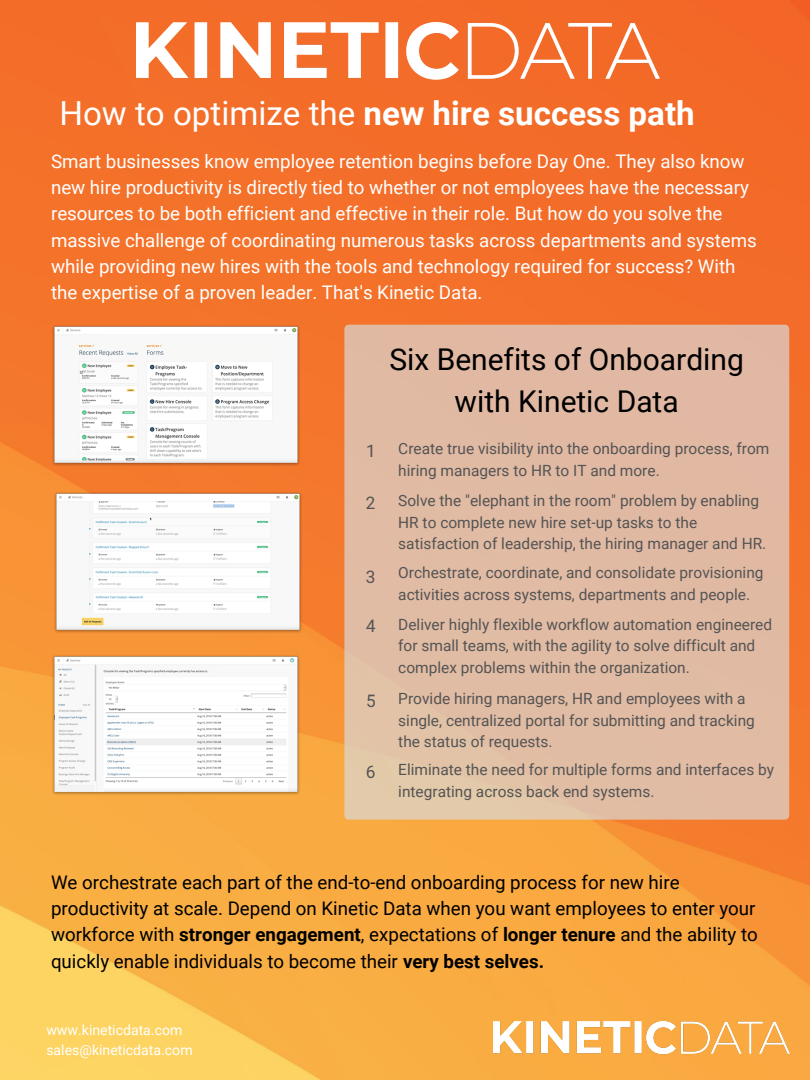
<style>
.page{position:relative;width:810px;height:1080px;background:#fff}
.page>*{position:absolute;margin:0;border:0;box-sizing:border-box;transform-origin:0 0}
.t1{font:700 33.12px "Roboto";color:#fff}
.t2{font:30px/41.8px "Roboto";color:#000;text-align:center}
.t3{font:18.75px/26.2px "Roboto";color:#fff}
.t4{font:18.75px/26.2px "Roboto";color:#000}
.t5{font:17.19px "Roboto Mono";color:#545454}
.t6{font:15.44px/21.6px "Roboto";color:#545454}
.t7{font:14.12px "Roboto";color:#fff}
.s1{font-weight:400}
.s2{font-weight:700}
</style>
<div class="page">
<img style="left:0;top:0;width:810px;height:1080px">
<img style="left:137px;top:23px;width:523px;height:58px">
<div style="left:344px;top:325px;width:445px;height:495px;background:#e1bba3;border-radius:4px"></div>
<img style="left:53px;top:492px;width:249px;height:142px">
<img style="left:51px;top:325px;width:249px;height:142px">
<img style="left:51px;top:654px;width:249px;height:141px">
<img style="left:493px;top:1022px;width:296px;height:33px">
<p class="t1" style="left:59px;top:94px;width:637px"><span class="s1">How to optimize the</span> new hire success path</p>
<p class="t3" style="left:51px;top:148px;width:707px">Smart businesses know employee retention begins before Day One. They also know new hire productivity is directly tied to whether or not employees have the necessary resources to be both efficient and effective in their role. But how do you solve the massive challenge of coordinating numerous tasks across departments and systems while providing new hires with the tools and technology required for success? With the expertise of a proven leader. That's Kinetic Data.</p>
<p class="t5" style="left:366px;top:439px;width:12px">1</p>
<p class="t5" style="left:366px;top:491px;width:12px">2</p>
<p class="t5" style="left:366px;top:565px;width:12px">3</p>
<p class="t5" style="left:366px;top:614px;width:12px">4</p>
<p class="t5" style="left:366px;top:689px;width:12px">5</p>
<p class="t5" style="left:366px;top:760px;width:12px">6</p>
<p class="t2" style="left:389px;top:339px;width:356px">Six Benefits of Onboarding with Kinetic Data</p>
<p class="t6" style="left:398px;top:438px;width:373px">Create true visibility into the onboarding process, from hiring managers to HR to IT and more.</p>
<p class="t6" style="left:398px;top:490px;width:370px">Solve the "elephant in the room" problem by enabling<br>HR to complete new hire set-up tasks to the satisfaction of leadership, the hiring manager and HR.</p>
<p class="t6" style="left:398px;top:562px;width:367px">Orchestrate, coordinate, and consolidate provisioning activities across systems, departments and people.</p>
<p class="t6" style="left:398px;top:613px;width:375px">Deliver highly flexible workflow automation engineered for small teams, with the agility to solve difficult and complex problems within the organization.</p>
<p class="t6" style="left:398px;top:688px;width:358px">Provide hiring managers, HR and employees with a single, centralized portal for submitting and tracking the status of requests.</p>
<p class="t6" style="left:398px;top:759px;width:377px">Eliminate the need for multiple forms and interfaces by integrating across back end systems.</p>
<p class="t4" style="left:51px;top:869px;width:708px">We orchestrate each part of the end-to-end onboarding process for new hire productivity at scale. Depend on Kinetic Data when you want employees to enter your workforce with <span class="s2">stronger engagement</span>, expectations of <span class="s2">longer tenure</span> and the ability to quickly enable individuals to become their <span class="s2">very best selves.</span></p>
<p class="t7" style="left:46px;top:1022px;width:138px">www.kineticdata.com</p>
<p class="t7" style="left:46px;top:1042px;width:148px">sales@kineticdata.com</p>
</div>
